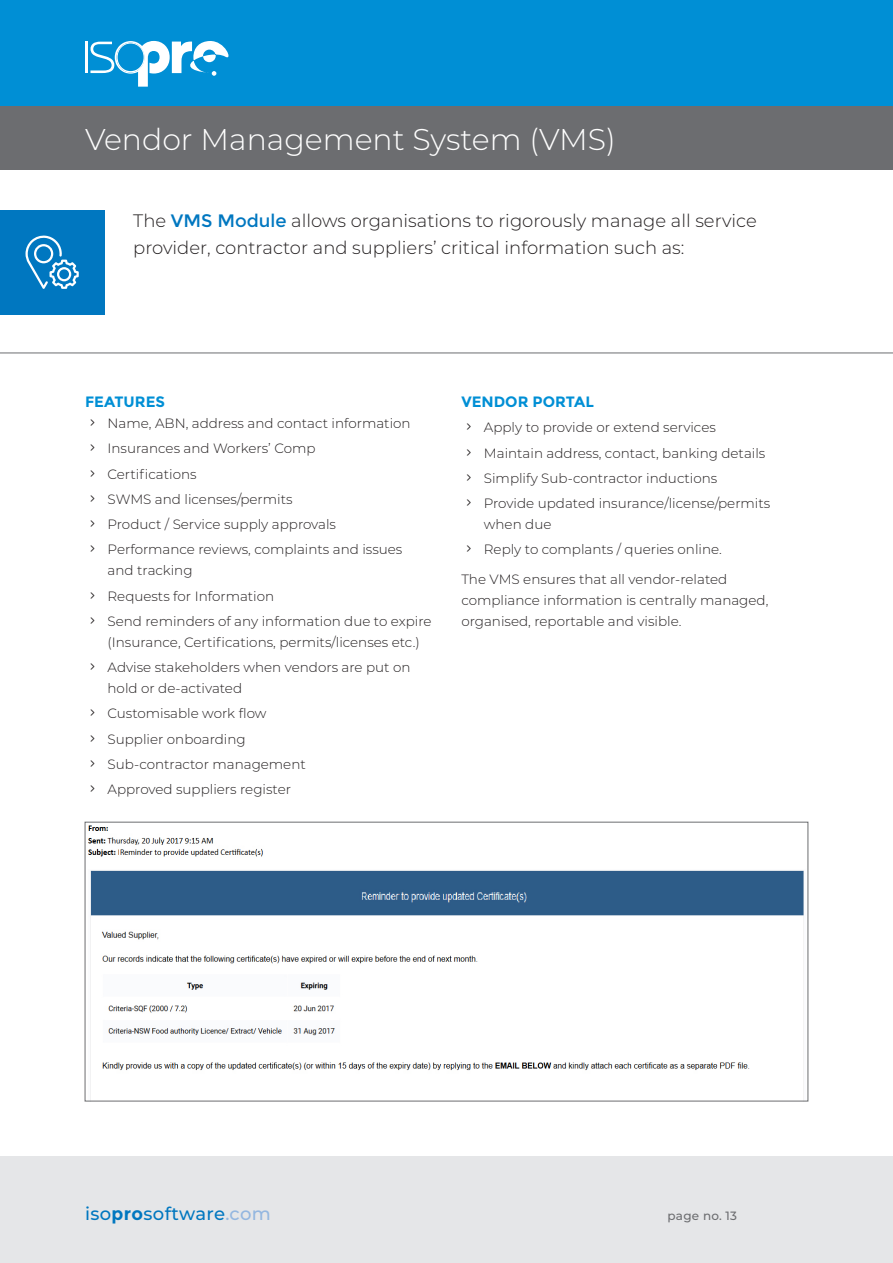
<style>
.page{position:relative;width:893px;height:1263px;background:#fff}
.page>*{position:absolute;margin:0;border:0;box-sizing:border-box;transform-origin:0 0}
.t1{font:300 30px "Montserrat";color:#fff}
.entry_text{font:300 18px/27px "Montserrat";color:#231f20}
.t2{font:500 18px "Montserrat";letter-spacing:.02em;color:#0077c0}
.tabbed_body{font:700 15px "Montserrat";color:#008fd5}
.subhead_blue_bold{font:700 15px "Montserrat";color:#008fd5}
.tabbed_body-2{font:300 13.5px/21px "Montserrat";color:#231f20}
.Body_copy{font:300 13.5px/21px "Montserrat";color:#231f20}
.t3{font:500 12px "Montserrat";letter-spacing:.02em;color:#6c6d70}
.s1{font-weight:400;color:#0077c0}
.s2{font-weight:700}
.s3{color:#94b7e0}
</style>
<div class="page">
<div style="left:0;top:0;width:893px;height:106px;background:#008fd5"></div>
<hr style="left:85px;top:42px;width:3px;height:31px;background:#fff">
<svg style="left:90px;top:40px;width:139px;height:47px"></svg>
<div style="left:0;top:210px;width:105px;height:105px;background:#0077c0"></div>
<div style="left:0;top:106px;width:893px;height:64px;background:#6c6d70"></div>
<hr style="left:0;top:353px;width:893px;height:1px;background:#6c6d70">
<svg style="left:26px;top:235px;width:53px;height:54px"></svg>
<div style="left:0;top:1157px;width:893px;height:106px;background:#e5e6e8"></div>
<img style="left:88px;top:825px;width:716px;height:274px">
<p class="t1" style="left:85px;top:119px;width:532px">Vendor Management System (VMS)</p>
<p class="entry_text" style="left:133px;top:207px;width:625px">The <span class="s1">VMS Module</span> allows organisations to rigorously manage all service provider, contractor and suppliers’ critical information such as:</p>
<p class="subhead_blue_bold" style="left:85px;top:393px;width:82px">FEATURES</p>
<p class="tabbed_body-2" style="left:108px;top:412px;width:305px">Name, ABN, address and contact information</p>
<p class="tabbed_body-2" style="left:108px;top:438px;width:210px">Insurances and Workers’ Comp</p>
<p class="tabbed_body-2" style="left:108px;top:463px;width:91px">Certifications</p>
<p class="tabbed_body-2" style="left:108px;top:488px;width:186px">SWMS and licenses/permits</p>
<p class="tabbed_body-2" style="left:108px;top:513px;width:230px">Product / Service supply approvals</p>
<p class="tabbed_body-2" style="left:108px;top:539px;width:296px">Performance reviews, complaints and issues and tracking</p>
<p class="tabbed_body-2" style="left:108px;top:585px;width:168px">Requests for Information</p>
<p class="tabbed_body-2" style="left:108px;top:610px;width:326px">Send reminders of any information due to expire (Insurance, Certifications, permits/licenses etc.)</p>
<p class="tabbed_body-2" style="left:108px;top:656px;width:305px">Advise stakeholders when vendors are put on hold or de-activated</p>
<p class="tabbed_body-2" style="left:108px;top:703px;width:160px">Customisable work flow</p>
<p class="tabbed_body-2" style="left:108px;top:728px;width:140px">Supplier onboarding</p>
<p class="tabbed_body-2" style="left:108px;top:753px;width:200px">Sub-contractor management</p>
<p class="tabbed_body-2" style="left:108px;top:778px;width:185px">Approved suppliers register</p>
<p class="tabbed_body" style="left:461px;top:393px;width:134px">VENDOR PORTAL</p>
<p class="tabbed_body-2" style="left:484px;top:417px;width:233px">Apply to provide or extend services</p>
<p class="tabbed_body-2" style="left:484px;top:442px;width:283px">Maintain address, contact, banking details</p>
<p class="tabbed_body-2" style="left:484px;top:467px;width:235px">Simplify Sub-contractor inductions</p>
<p class="tabbed_body-2" style="left:484px;top:492px;width:288px">Provide updated insurance/license/permits when due</p>
<p class="tabbed_body-2" style="left:484px;top:539px;width:240px">Reply to complants / queries online.</p>
<p class="Body_copy" style="left:461px;top:568px;width:308px">The VMS ensures that all vendor-related compliance information is centrally managed, organised, reportable and visible.</p>
<p class="t2" style="left:85px;top:1201px;width:187px">iso<span class="s2">pro</span>software<span class="s3">.com</span></p>
<p class="t3" style="left:668px;top:1208px;width:71px">page no. 13</p>
</div>
